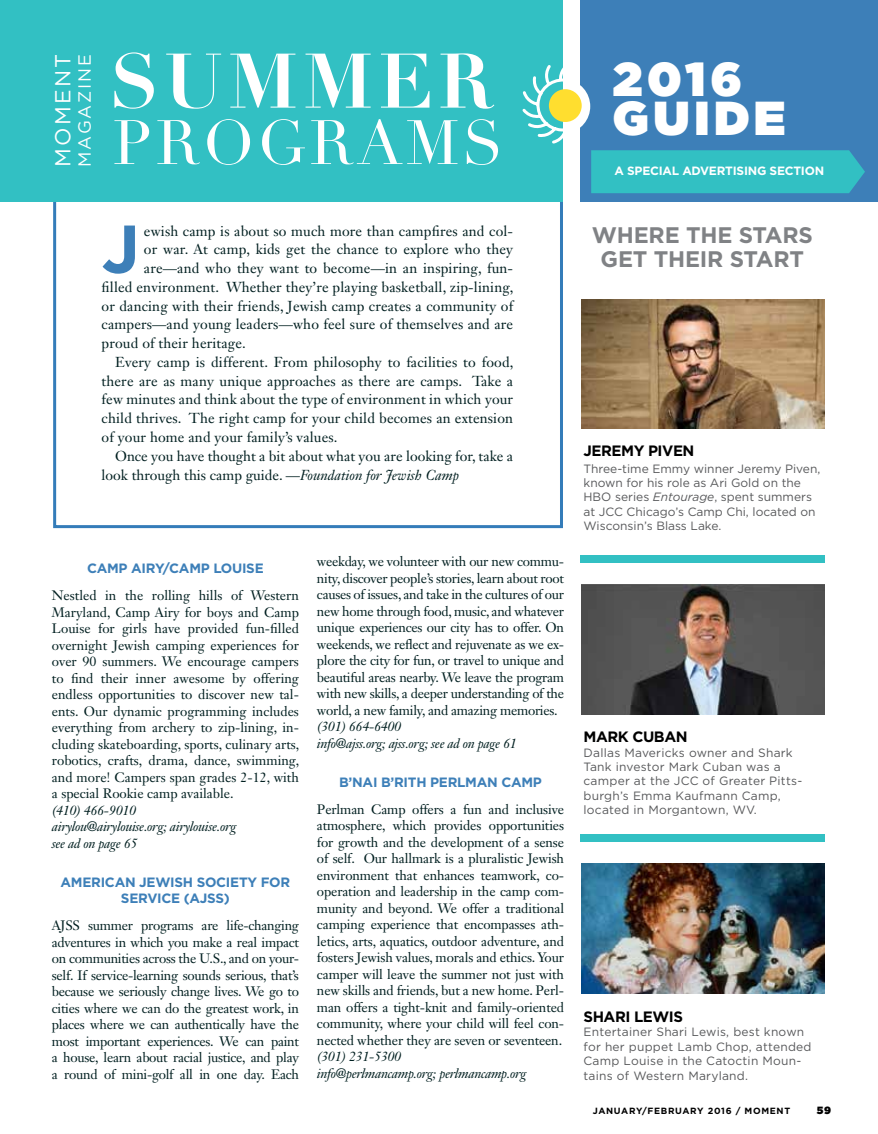
<style>
.page{position:relative;width:878px;height:1134px;background:#fff}
.page>*{position:absolute;margin:0;border:0;box-sizing:border-box;transform-origin:0 0}
.t1{font:700 67.8px "Gotham";color:#3d7fb8}
.t2{font:900 47.55px/39px "Gotham";letter-spacing:.1em;color:#fff}
.t3{font:700 22.5px/24px "Gotham";letter-spacing:-.01em;color:#808285;text-align:center}
.t4{font:21.75px "Gotham";letter-spacing:.1em;color:#fff}
.t5{font:17.7px "Gotham";letter-spacing:.11em;color:#fff}
.t6{font:700 15px "Gotham";letter-spacing:-.03em;color:#000}
.t7{font:14.25px "Janson Text LT Std";letter-spacing:.01em;color:#001f20}
.t8{font:13.5px/16.5px "Janson Text LT Std";letter-spacing:-.015em;color:#001f20;text-align:justify}
.t9{font:italic 13.5px/16.5px "Janson Text LT Std";letter-spacing:-.02em;color:#001f20}
.t10{font:700 13.5px/16.5px "Gotham";letter-spacing:-.02em;color:#3d7fb8}
.t11{font:12px/14.4px "Gotham";letter-spacing:.02em;color:#58595b}
.t12{font:12px/14.4px "Gotham";color:#58595b}
.t13{font:700 12px "Gotham";letter-spacing:-.02em;color:#fff}
.t14{font:900 10.5px "Gotham";color:#000}
.t15{font:700 9px "Gotham";letter-spacing:.075em;color:#000}
.s1{font-style:italic}
</style>
<div class="page">
<svg style="left:53px;top:0;width:510px;height:528px"></svg>
<div style="left:0;top:0;width:562px;height:202px;background:#32c0c3"></div>
<div style="left:580px;top:555px;width:244px;height:7px;background:#32c0c3"></div>
<div style="left:580px;top:834px;width:244px;height:8px;background:#32c0c3"></div>
<div style="left:580px;top:0;width:298px;height:202px;background:#3d7fb8"></div>
<svg style="left:114px;top:52px;width:380px;height:57px"></svg>
<svg style="left:114px;top:119px;width:384px;height:46px"></svg>
<svg style="left:522px;top:60px;width:343px;height:133px"></svg>
<img style="left:581px;top:585px;width:243px;height:129px">
<img style="left:581px;top:864px;width:243px;height:129px">
<img style="left:581px;top:299px;width:243px;height:129px">
<h3 class="t4" style="left:51px;top:167px;width:114px;rotate:-90deg">MOMENT</h3>
<h3 class="t5" style="left:75px;top:167px;width:114px;rotate:-90deg">MAGAZINE</h3>
<h2 class="t2" style="left:612px;top:58px;width:174px">2016<br>GUIDE</h2>
<p class="t13" style="left:614px;top:164px;width:103px">A SPECIAL ADVERT</p>
<p class="t13" style="left:732px;top:164px;width:82px">ISING SECTION</p>
<h1 class="t1" style="left:102px;top:210px;width:40px">J</h1>
<p class="t7" style="left:144px;top:222px;width:370px">ewish camp is about so much more than campfires and col-</p>
<p class="t7" style="left:144px;top:240px;width:370px">or war. At camp, kids get the chance to explore who they</p>
<p class="t7" style="left:144px;top:259px;width:370px">are—and who they want to become—in an inspiring, fun-</p>
<p class="t7" style="left:102px;top:278px;width:413px">filled environment. Whether they’re playing basketball, zip-lining,</p>
<p class="t7" style="left:102px;top:297px;width:413px">or dancing with their friends, Jewish camp creates a community of</p>
<p class="t7" style="left:102px;top:315px;width:413px">campers—and young leaders—who feel sure of themselves and are</p>
<p class="t7" style="left:102px;top:334px;width:146px">proud of their heritage.</p>
<p class="t7" style="left:115px;top:353px;width:400px">Every camp is different. From philosophy to facilities to food,</p>
<p class="t7" style="left:102px;top:372px;width:413px">there are as many unique approaches as there are camps. Take a</p>
<p class="t7" style="left:102px;top:390px;width:413px">few minutes and think about the type of environment in which your</p>
<p class="t7" style="left:102px;top:409px;width:413px">child thrives. The right camp for your child becomes an extension</p>
<p class="t7" style="left:102px;top:428px;width:237px">of your home and your family’s values.</p>
<p class="t7" style="left:115px;top:447px;width:399px">Once you have thought a bit about what you are looking for, take a</p>
<p class="t7" style="left:102px;top:466px;width:359px">look through this camp guide. —<span class="s1">Foundation for Jewish Camp</span></p>
<p class="t10" style="left:87px;top:560px;width:178px">CAMP AI RY/CAMP LOUISE</p>
<p class="t8" style="left:52px;top:587px;width:249px">Nestled in the rolling hills of Western Maryland, Camp Airy for boys and Camp Louise for girls have provided fun-filled overnight Jewish camping experiences for over 90 summers. We encourage campers to find their inner awesome by offering endless opportunities to discover new tal&shy;ents. Our dynamic programming includes everything from archery to zip-lining, in&shy;cluding skateboarding, sports, culinary arts, robotics, crafts, drama, dance, swimming, and more! Campers span grades 2-12, with a special Rookie camp available.</p>
<p class="t9" style="left:52px;top:802px;width:186px">(410) 466-9010 airylou@airylouise.org; airylouise.org see ad on page 65</p>
<p class="t10" style="left:61px;top:873px;width:105px">AM ERICAN JEWIS</p>
<p class="t10" style="left:121px;top:873px;width:171px;text-indent:62px">H SOCI ETY FOR<br>SERVIC E (AJSS)</p>
<p class="t8" style="left:52px;top:917px;width:248px">AJSS summer programs are life-changing adventures in which you make a real impact on communities across the U.S., and on your&shy;self. If service-learning sounds serious, that’s because we seriously change lives. We go to cities where we can do the greatest work, in places where we can authentically have the most important experiences. We can paint a house, learn about racial justice, and play a round of mini-golf all in one day. Each</p>
<p class="t8" style="left:317px;top:553px;width:248px">weekday, we volunteer with our new commu&shy;nity, discover people’s stories, learn about root causes of issues, and take in the cultures of our new home through food, music, and whatever unique experiences our city has to offer. On weekends, we reflect and rejuvenate as we ex&shy;plore the city for fun, or travel to unique and beautiful areas nearby. We leave the program with new skills, a deeper understanding of the world, a new family, and amazing memories.</p>
<p class="t9" style="left:317px;top:718px;width:201px">(301) 664-6400<br>info@ajss.org; ajss.org; see ad on page 61</p>
<p class="t10" style="left:339px;top:773px;width:193px">B’NAI B’RITH PERLMAN CAMP</p>
<p class="t8" style="left:317px;top:801px;width:248px">Perlman Camp offers a fun and inclusive atmosphere, which provides opportunities for growth and the development of a sense of self. Our hallmark is a pluralistic Jewish environment that enhances teamwork, co&shy;operation and leadership in the camp com&shy;munity and beyond. We offer a traditional camping experience that encompasses ath&shy;letics, arts, aquatics, outdoor adventure, and fosters Jewish values, morals and ethics. Your camper will leave the summer not just with new skills and friends, but a new home. Perl&shy;man offers a tight-knit and family-oriented community, where your child will feel con&shy;nected whether they are seven or seventeen.</p>
<p class="t9" style="left:317px;top:1048px;width:211px">(301) 231-5300<br>info@perlmancamp.org; perlmancamp.org</p>
<h3 class="t3" style="left:592px;top:223px;width:220px">WHERE THE STARS<br>GET THEI R START</h3>
<p class="t6" style="left:583px;top:442px;width:112px">JEREMY PIVEN</p>
<p class="t12" style="left:583px;top:461px;width:238px">Three-time Emmy winner Jeremy Piven, known for his role as Ari Gold on the HBO series <span class="s1">Entourage</span>, spent summers at JCC Chicago’s Camp Chi, located on Wisconsin’s Blass Lake.</p>
<p class="t6" style="left:583px;top:728px;width:106px">MARK CUBAN</p>
<p class="t11" style="left:583px;top:745px;width:220px">Dallas Mavericks owner and Shark<br>Tank investor Mark Cuban was a camper at the JCC of Greater Pitts&shy;burgh’s Emma Kaufmann Camp, located in Morgantown, WV.</p>
<p class="t6" style="left:583px;top:1008px;width:80px">SHARI LEWIS</p>
<p class="t11" style="left:583px;top:1025px;width:229px">Entertainer Shari Lewis, best known for her puppet Lamb Chop, attended<br>Camp Louise in the Catoctin Moun&shy;tains of Western Maryland.</p>
<p class="t15" style="left:593px;top:1105px;width:199px">JANUARY/FEBRUARY 2016 / MOM ENT</p>
<p class="t14" style="left:816px;top:1104px;width:16px">59</p>
</div>
